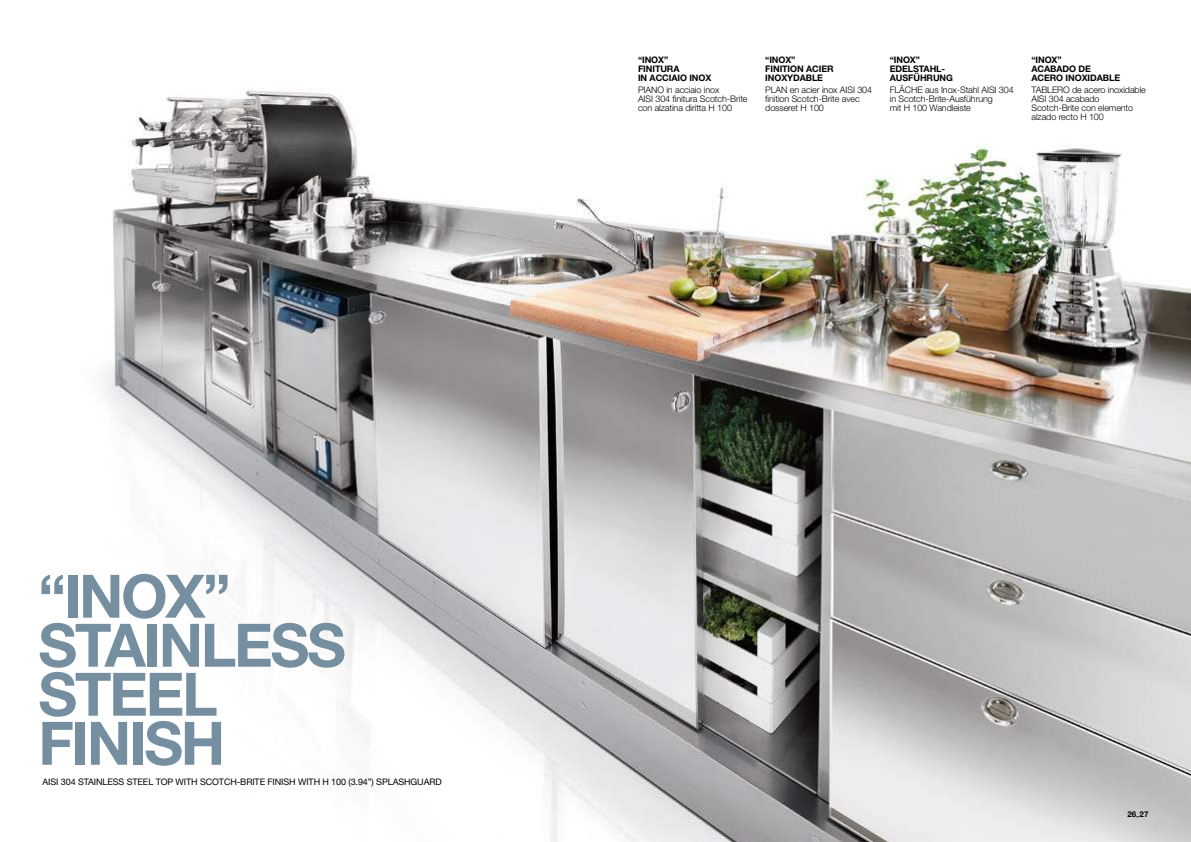
<style>
.page{position:relative;width:1191px;height:842px;background:#fff}
.page>*{position:absolute;margin:0;border:0;box-sizing:border-box;transform-origin:0 0}
.t1{font:700 60px/49px "Helvetica Neue LT Std";letter-spacing:-.04em;color:#768fa0}
.t2{font:300 9px/9px "Helvetica Neue LT Std";letter-spacing:-.01em;color:#000}
.t3{font:700 9px/9px "Helvetica Neue LT Std";letter-spacing:-.01em;color:#000}
.t4{font:9px "Helvetica Neue LT Std";letter-spacing:-.01em;color:#000}
.t5{font:700 8px "Helvetica Neue LT Std";color:#000}
</style>
<div class="page">
<img style="left:104px;top:90px;width:1087px;height:752px">
<h1 class="t1" style="left:38px;top:570px;width:309px">“INOX”<br>STAINLESS<br>STEEL<br>FINISH</h1>
<p class="t4" style="left:43px;top:777px;width:401px">AISI 304 STAINLESS STEEL TOP WITH SCOTCH-BRITE FINISH WITH H 100 (3.94”) SPLASHGUARD</p>
<p class="t3" style="left:638px;top:55px;width:75px">“INOX”<br>FINITURA<br>IN ACCIAIO INOX</p>
<p class="t2" style="left:638px;top:85px;width:111px">PIANO in acciaio inox<br>AISI 304 finitura Scotch-Brite con alzatina diritta H 100</p>
<p class="t3" style="left:765px;top:55px;width:70px">“INOX”<br>FINITION ACIER<br>INOXYDABLE</p>
<p class="t2" style="left:765px;top:85px;width:108px">PLAN en acier inox AISI 304 finition Scotch-Brite avec dosseret H 100</p>
<p class="t3" style="left:890px;top:55px;width:65px">“INOX”<br>EDELSTAHL-<br>AUSFÜHRUNG</p>
<p class="t2" style="left:890px;top:85px;width:125px">FLÄCHE aus Inox-Stahl AISI 304 in Scotch-Brite-Ausführung<br>mit H 100 Wandleiste</p>
<p class="t3" style="left:1031px;top:55px;width:90px">“INOX”<br>ACABADO DE<br>ACERO INOXIDABLE</p>
<p class="t2" style="left:1031px;top:85px;width:116px">TABLERO de acero inoxidable<br>AISI 304 acabado<br>Scotch-Brite con elemento alzado recto H 100</p>
<p class="t5" style="left:1127px;top:809px;width:23px">26-27</p>
</div>
